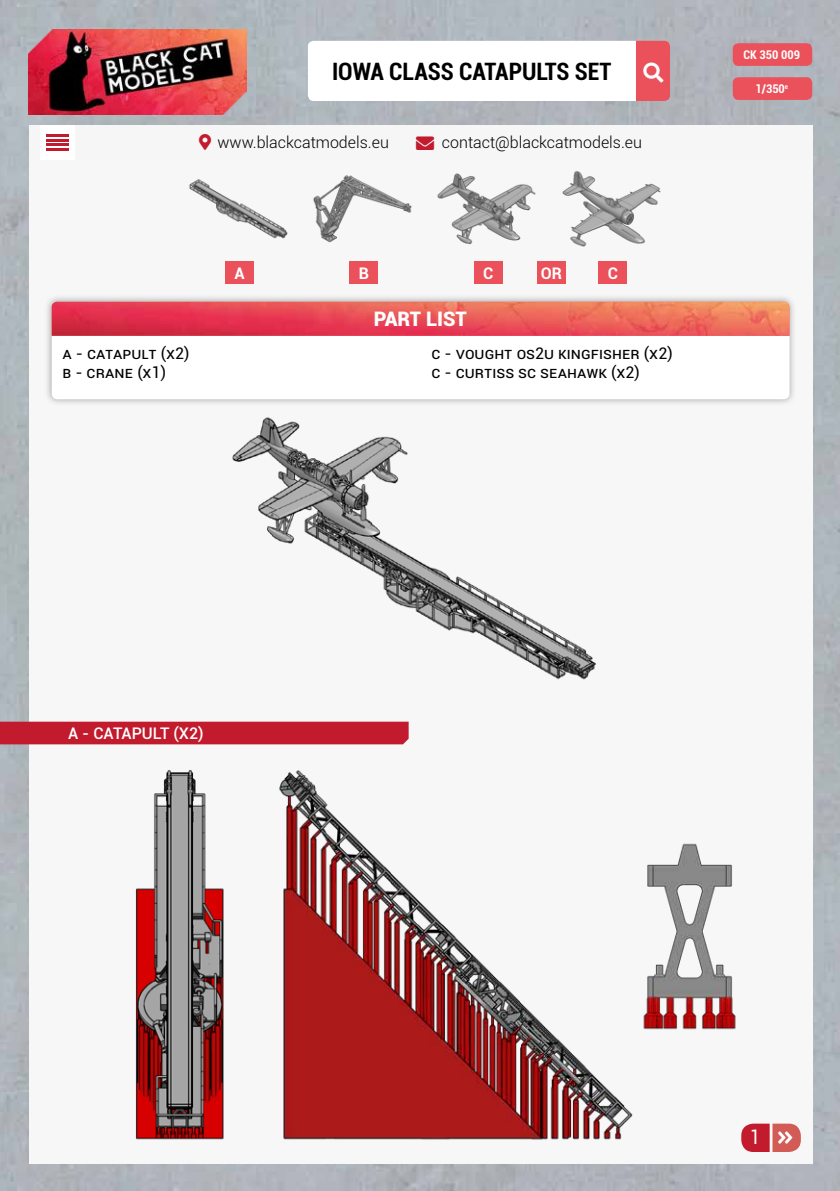
<style>
.page{position:relative;width:840px;height:1191px;background:#fff}
.page>*{position:absolute;margin:0;border:0;box-sizing:border-box;transform-origin:0 0}
.t1{font:700 condensed 24px "Roboto";color:#000}
.t2{font:900 20px "Roboto";color:#fff}
.t3{font:19.8px "Roboto";color:#fff;scale:.91 1}
.t4{font:16px/19.2px "Roboto";color:#000}
.t5{font:300 16px "Roboto";color:#000}
.t6{font:500 16px "Roboto";color:#fff}
.t7{font:700 16px "Roboto";color:#fff}
.t8{font:700 condensed 12px "Roboto";color:#fff}
.s1{color:#c31b2e}
</style>
<div class="page">
<img style="left:0;top:0;width:839px;height:1191px">
<div style="left:29px;top:159px;width:782px;height:1004px;background:#f7f7f7"></div>
<img style="left:29px;top:29px;width:217px;height:85px">
<div style="left:29px;top:125px;width:782px;height:34px;background:#f7f6f7"></div>
<div style="left:40px;top:125px;width:34px;height:34px;background:#fff"></div>
<hr style="left:46px;top:148px;width:23px;height:3px;background:#c31b2e">
<hr style="left:46px;top:144px;width:23px;height:2px;background:#c31b2e">
<hr style="left:46px;top:139px;width:23px;height:2px;background:#c31b2e">
<hr style="left:46px;top:134px;width:23px;height:3px;background:#c31b2e">
<div style="left:732px;top:43px;width:79px;height:23px;background:#ea515b;border-radius:6px"></div>
<div style="left:732px;top:77px;width:79px;height:23px;background:#ea515b;border-radius:6px"></div>
<div style="left:44px;top:294px;width:752px;height:113px;background:#000;opacity:.35"></div>
<div style="left:52px;top:302px;width:737px;height:97px;background:#fff;border-radius:6px"></div>
<img style="left:52px;top:302px;width:737px;height:34px">
<img style="left:562px;top:171px;width:99px;height:76px">
<img style="left:437px;top:173px;width:99px;height:72px">
<img style="left:313px;top:175px;width:99px;height:68px">
<img style="left:189px;top:179px;width:99px;height:60px">
<div style="left:225px;top:261px;width:28px;height:23px;background:#ea515b"></div>
<div style="left:474px;top:261px;width:28px;height:23px;background:#ea515b"></div>
<div style="left:598px;top:261px;width:28px;height:23px;background:#ea515b"></div>
<div style="left:537px;top:261px;width:28px;height:23px;background:#ea515b"></div>
<div style="left:349px;top:261px;width:29px;height:23px;background:#ea515b"></div>
<div style="left:0;top:721px;width:408px;height:23px;background:#c31b2e"></div>
<img style="left:279px;top:770px;width:354px;height:370px">
<img style="left:135px;top:769px;width:89px;height:371px">
<img style="left:232px;top:417px;width:364px;height:263px">
<img style="left:643px;top:843px;width:93px;height:187px">
<svg style="left:741px;top:1123px;width:59px;height:29px;background:#d05359"></svg>
<svg style="left:308px;top:41px;width:361px;height:60px"></svg>
<h1 class="t1" style="left:332px;top:55px;width:281px">IOWA CLASS CATAPULTS SET</h1>
<p class="t5" style="left:217px;top:131px;width:173px">www.blackcatmodels.eu</p>
<p class="t5" style="left:416px;top:131px;width:227px"><span class="s1">→</span> contact@blackcatmodels.eu</p>
<p class="t7" style="left:234px;top:261px;width:12px">A</p>
<p class="t7" style="left:358px;top:261px;width:12px">B</p>
<p class="t7" style="left:483px;top:261px;width:12px">C</p>
<p class="t7" style="left:540px;top:261px;width:23px">OR</p>
<p class="t7" style="left:607px;top:261px;width:12px">C</p>
<p class="t2" style="left:373px;top:305px;width:95px">PART LIST</p>
<p class="t4" style="left:62px;top:343px;width:129px">A - CATAPULT (x2)<br>B - CRANE (x1)</p>
<p class="t4" style="left:431px;top:343px;width:243px">C - Vought OS2U Kingfisher (x2)<br>C - Curtiss SC Seahawk (x2)</p>
<p class="t8" style="left:743px;top:46px;width:58px">CK 350 009</p>
<p class="t8" style="left:755px;top:80px;width:34px">1/350<sup>e</sup></p>
<p class="t6" style="left:68px;top:722px;width:137px">A - CATAPULT (X2)</p>
<p class="t3" style="left:749px;top:1123px;width:13px">1</p>
</div>
